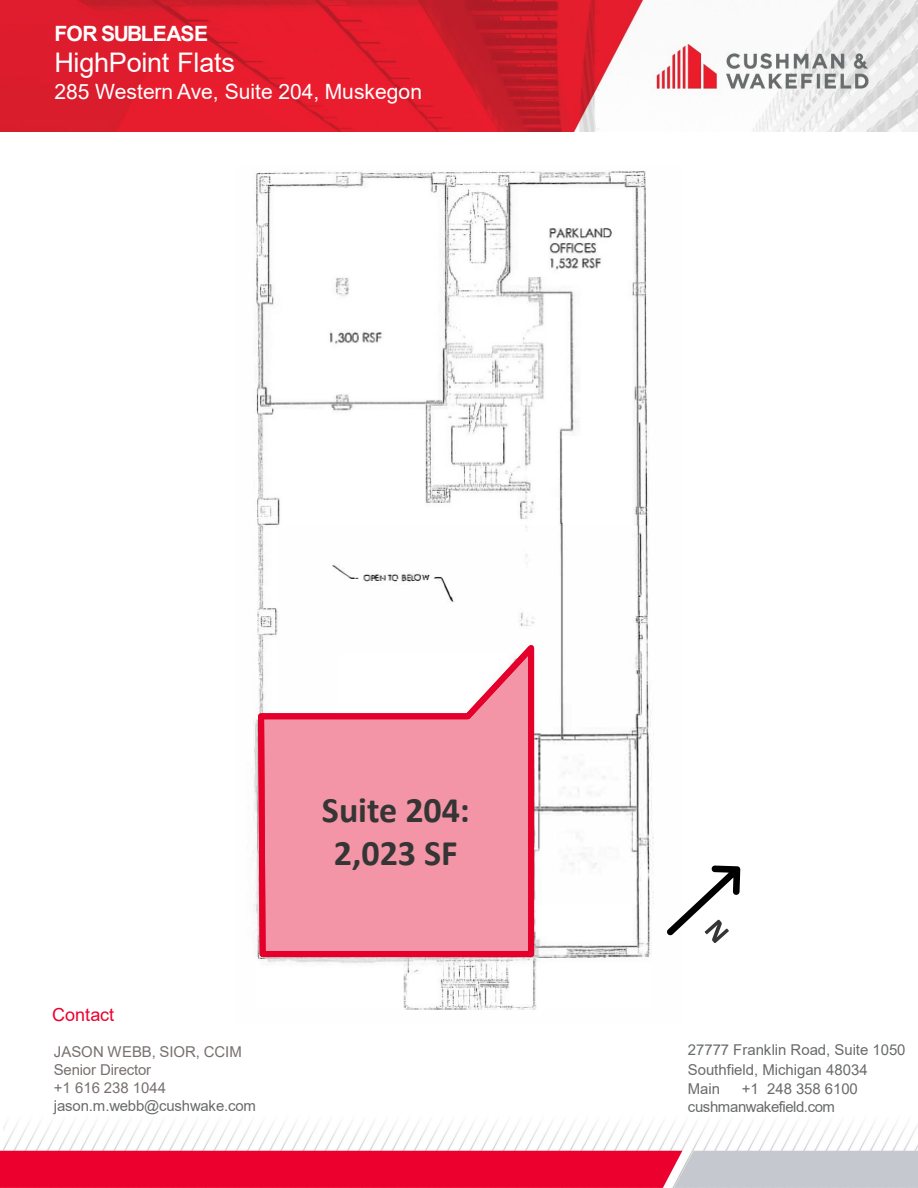
<style>
.page{position:relative;width:918px;height:1188px;background:#fff}
.page>*{position:absolute;margin:0;border:0;box-sizing:border-box;transform-origin:0 0}
.t1{font:700 36px "Calibri";color:#353535}
.t2{font:27px "Arial";letter-spacing:-.01em;color:#fff}
.t3{font:21px "Arial";color:#fff}
.t4{font:700 21px "Arial";letter-spacing:-.03em;color:#fff}
.t5{font:18px "Arial";color:#ec002d}
.t6{font:15px "Arial";letter-spacing:-.005em;color:#696b6b}
.t7{font:15px "Arial";letter-spacing:-.005em;color:#77706e}
.t8{font:15px "Arial";letter-spacing:-.03em;color:#696b6b}
</style>
<div class="page">
<img style="left:4px;top:1121px;width:914px;height:30px">
<img style="left:0;top:0;width:918px;height:131px">
<svg style="left:0;top:1151px;width:918px;height:37px;background:#e23658"></svg>
<img style="left:253px;top:171px;width:401px;height:839px">
<svg style="left:255px;top:633px;width:282px;height:327px"></svg>
<svg style="left:667px;top:865px;width:74px;height:78px"></svg>
<h3 class="t4" style="left:54px;top:19px;width:155px">FOR SUBLEASE</h3>
<h2 class="t2" style="left:54px;top:44px;width:182px">HighPoint Flats</h2>
<h3 class="t3" style="left:54px;top:78px;width:369px">285 Western Ave, Suite 204, Muskegon</h3>
<p class="t5" style="left:52px;top:1003px;width:63px">Contact</p>
<p class="t7" style="left:54px;top:1041px;width:189px">JASON WEBB, SIOR, CCIM</p>
<p class="t7" style="left:54px;top:1059px;width:99px">Senior Director</p>
<p class="t7" style="left:54px;top:1077px;width:114px">+1 616 238 1044</p>
<p class="t6" style="left:54px;top:1095px;width:204px">jason.m.webb@cushwake.com</p>
<p class="t1" style="left:322px;top:785px;width:149px">Suite 204:</p>
<p class="t1" style="left:334px;top:828px;width:125px">2,023 SF</p>
<p class="t6" style="left:688px;top:1039px;width:219px">27777 Franklin Road, Suite 1050</p>
<p class="t6" style="left:688px;top:1059px;width:181px">Southfield, Michigan 48034</p>
<p class="t6" style="left:688px;top:1079px;width:34px">Main</p>
<p class="t6" style="left:742px;top:1079px;width:118px">+1 248 358 6100</p>
<p class="t8" style="left:688px;top:1097px;width:149px">cushmanwakefield.com</p>
</div>
